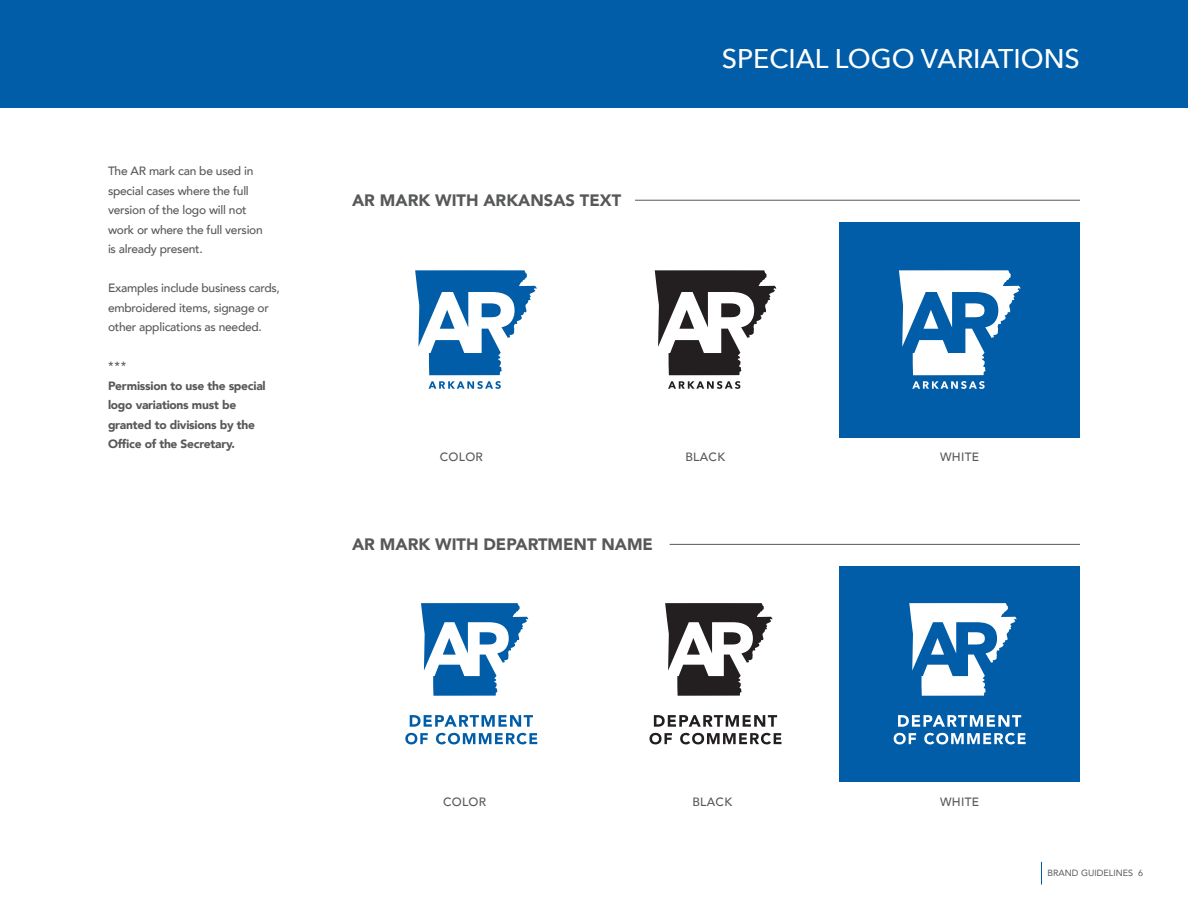
<style>
.page{position:relative;width:1188px;height:918px;background:#fff}
.page>*{position:absolute;margin:0;border:0;box-sizing:border-box;transform-origin:0 0}
.t1{font:500 27px "Avenir Next";color:#fff}
.t2{font:900 16.5px "Avenir";color:#57585a}
.t3{font:500 12px/19.5px "Avenir";letter-spacing:-.02em;color:#57585a}
.t4{font:900 12px/19.5px "Avenir";letter-spacing:-.02em;color:#57585a}
.t5{font:9px "Avenir";color:#57585a}
</style>
<div class="page">
<svg style="left:1041px;top:862px;width:1px;height:23px"></svg>
<svg style="left:428px;top:381px;width:73px;height:8px"></svg>
<svg style="left:415px;top:270px;width:122px;height:105px"></svg>
<svg style="left:668px;top:381px;width:72px;height:8px"></svg>
<svg style="left:654px;top:270px;width:122px;height:105px"></svg>
<div style="left:0;top:0;width:1188px;height:108px;background:#015da7"></div>
<div style="left:839px;top:222px;width:241px;height:216px;background:#015da7"></div>
<svg style="left:912px;top:381px;width:73px;height:8px"></svg>
<svg style="left:899px;top:270px;width:122px;height:105px"></svg>
<hr style="left:635px;top:200px;width:445px;height:1px;background:#57585a">
<div style="left:839px;top:566px;width:241px;height:216px;background:#015da7"></div>
<hr style="left:670px;top:544px;width:410px;height:1px;background:#57585a">
<svg style="left:410px;top:715px;width:123px;height:12px"></svg>
<svg style="left:405px;top:733px;width:23px;height:11px"></svg>
<svg style="left:436px;top:733px;width:101px;height:11px"></svg>
<svg style="left:421px;top:603px;width:107px;height:93px"></svg>
<svg style="left:654px;top:715px;width:123px;height:12px"></svg>
<svg style="left:650px;top:733px;width:22px;height:11px"></svg>
<svg style="left:680px;top:733px;width:101px;height:11px"></svg>
<svg style="left:665px;top:603px;width:107px;height:93px"></svg>
<svg style="left:898px;top:715px;width:123px;height:12px"></svg>
<svg style="left:894px;top:733px;width:22px;height:11px"></svg>
<svg style="left:924px;top:733px;width:102px;height:11px"></svg>
<svg style="left:909px;top:603px;width:108px;height:93px"></svg>
<p class="t3" style="left:108px;top:161px;width:156px">The AR mark can be used in special cases where the full version of the logo will not work or where the full version is already present.</p>
<p class="t3" style="left:108px;top:278px;width:173px">Examples include business cards, embroidered items, signage or other applications as needed.</p>
<p class="t3" style="left:108px;top:356px;width:20px">***</p>
<p class="t4" style="left:108px;top:375px;width:159px">Permission to use the special logo variations must be granted to divisions by the<br>Office of the Secretary.</p>
<h2 class="t2" style="left:352px;top:186px;width:271px">AR MARK WITH ARKANSAS TEXT</h2>
<h1 class="t1" style="left:722px;top:35px;width:360px">SPECIAL LOGO VARIATIONS</h1>
<p class="t3" style="left:440px;top:447px;width:45px">COLOR</p>
<p class="t3" style="left:685px;top:447px;width:41px">BLACK</p>
<p class="t3" style="left:940px;top:447px;width:41px">WHITE</p>
<h2 class="t2" style="left:352px;top:530px;width:302px">AR MARK WITH DEPARTMENT NAME</h2>
<p class="t3" style="left:443px;top:791px;width:45px">COLOR</p>
<p class="t3" style="left:692px;top:791px;width:41px">BLACK</p>
<p class="t3" style="left:940px;top:791px;width:41px">WHITE</p>
<p class="t5" style="left:1047px;top:866px;width:97px">BRAND GUIDELINES 6</p>
</div>
